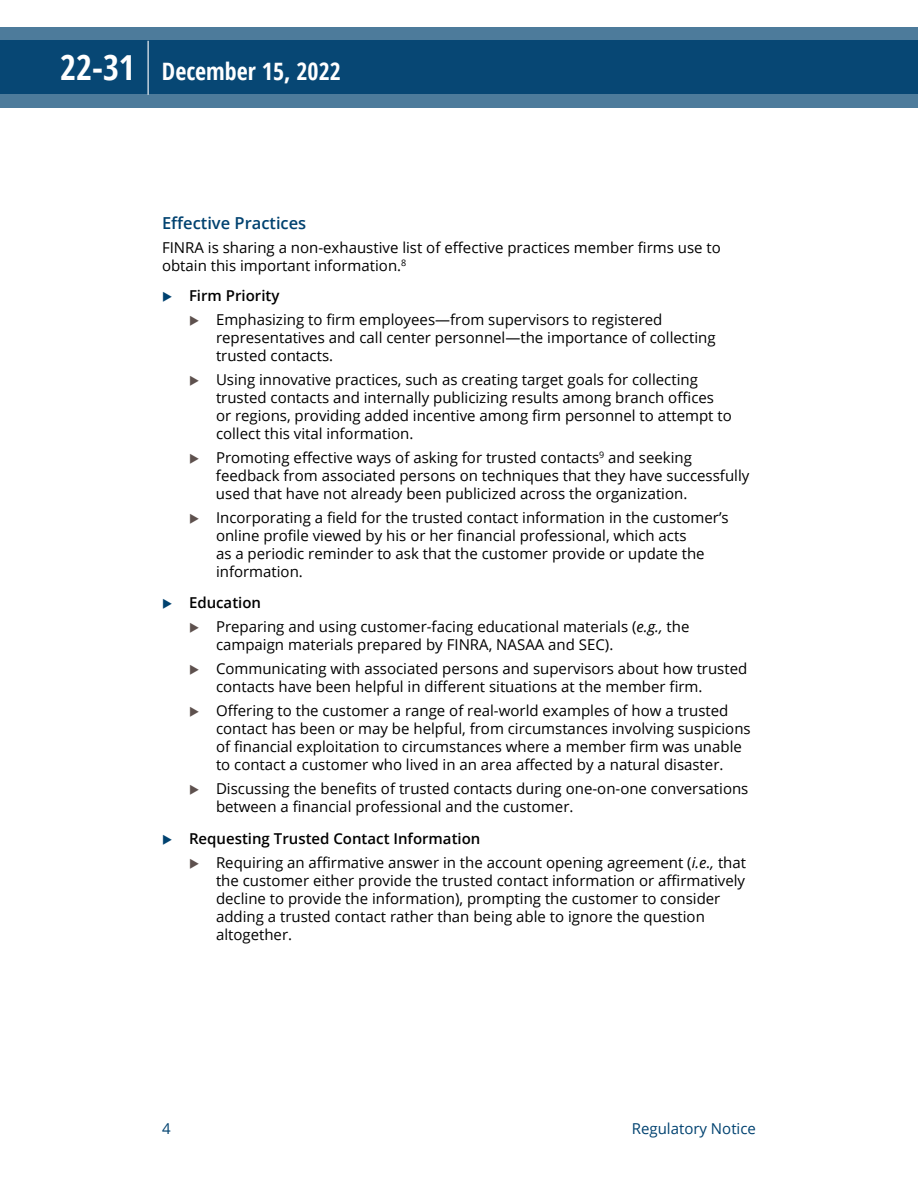
<style>
.page{position:relative;width:918px;height:1188px;background:#fff}
.page>*{position:absolute;margin:0;border:0;box-sizing:border-box;transform-origin:0 0}
.t1{font:700 24px "Open Sans Condensed";color:#fff}
.t2{font:600 16.5px "Open Sans";color:#004270}
.t3{font:15px/18px "Open Sans";color:#000}
.t4{font:15px "Open Sans";color:#004270}
.t5{font:600 15px "Open Sans";color:#000}
.s1{font-size:34.5px}
.s2{font-weight:600}
.s3{font-style:italic}
</style>
<div class="page">
<svg style="left:0;top:27px;width:918px;height:81px;background:#1e5881"></svg>
<hr style="left:148px;top:41px;width:1px;height:54px;background:#fff">
<h1 class="t1" style="left:60px;top:54px;width:282px"><span class="s1">22-31</span> December 15, 2022</h1>
<p class="t2" style="left:162px;top:211px;width:146px">Effective Practices</p>
<p class="t3" style="left:162px;top:238px;width:560px">FINRA is sharing a non-exhaustive list of effective practices member firms use to obtain this important information.<sup>8</sup></p>
<p class="t5" style="left:189px;top:285px;width:92px">Firm Priority</p>
<p class="t3" style="left:216px;top:310px;width:501px">Emphasizing to firm employees—from supervisors to registered representatives and call center personnel—the importance of collecting trusted contacts.</p>
<p class="t3" style="left:216px;top:370px;width:517px">Using innovative practices, such as creating target goals for collecting trusted contacts and internally publicizing results among branch offices or regions, providing added incentive among firm personnel to attempt to collect this vital information.</p>
<p class="t3" style="left:216px;top:448px;width:535px">Promoting effective ways of asking for trusted contacts<sup>9</sup> and seeking feedback from associated persons on techniques that they have successfully used that have not already been publicized across the organization.</p>
<p class="t3" style="left:216px;top:508px;width:514px">Incorporating a field for the trusted contact information in the customer’s online profile viewed by his or her financial professional, which acts<br>as a periodic reminder to ask that the customer provide or update the information.</p>
<p class="t3" style="left:216px;top:590px;width:475px;line-height:24px;text-indent:-27px"><span class="s2">Education<br></span>Preparing and using customer-facing educational materials (<span class="s3">e.g.,</span> the</p>
<p class="t3" style="left:216px;top:632px;width:533px;line-height:24px">campaign materials prepared by FINRA, NASAA and SEC).<br>Communicating with associated persons and supervisors about how trusted</p>
<p class="t3" style="left:216px;top:674px;width:514px;line-height:24px">contacts have been helpful in different situations at the member firm.<br>Offering to the customer a range of real-world examples of how a trusted</p>
<p class="t3" style="left:216px;top:719px;width:536px">contact has been or may be helpful, from circumstances involving suspicions of financial exploitation to circumstances where a member firm was unable to contact a customer who lived in an area affected by a natural disaster.</p>
<p class="t3" style="left:216px;top:779px;width:534px">Discussing the benefits of trusted contacts during one-on-one conversations between a financial professional and the customer.</p>
<p class="t3" style="left:216px;top:826px;width:532px;line-height:24px;text-indent:-27px"><span class="s2">Requesting Trusted Contact Information<br></span>Requiring an affirmative answer in the account opening agreement (<span class="s3">i.e.,</span> that</p>
<p class="t3" style="left:216px;top:871px;width:531px">the customer either provide the trusted contact information or affirmatively decline to provide the information), prompting the customer to consider adding a trusted contact rather than being able to ignore the question altogether.</p>
<p class="t4" style="left:162px;top:1119px;width:10px">4</p>
<p class="t4" style="left:632px;top:1119px;width:126px">Regulatory Notice</p>
</div>
